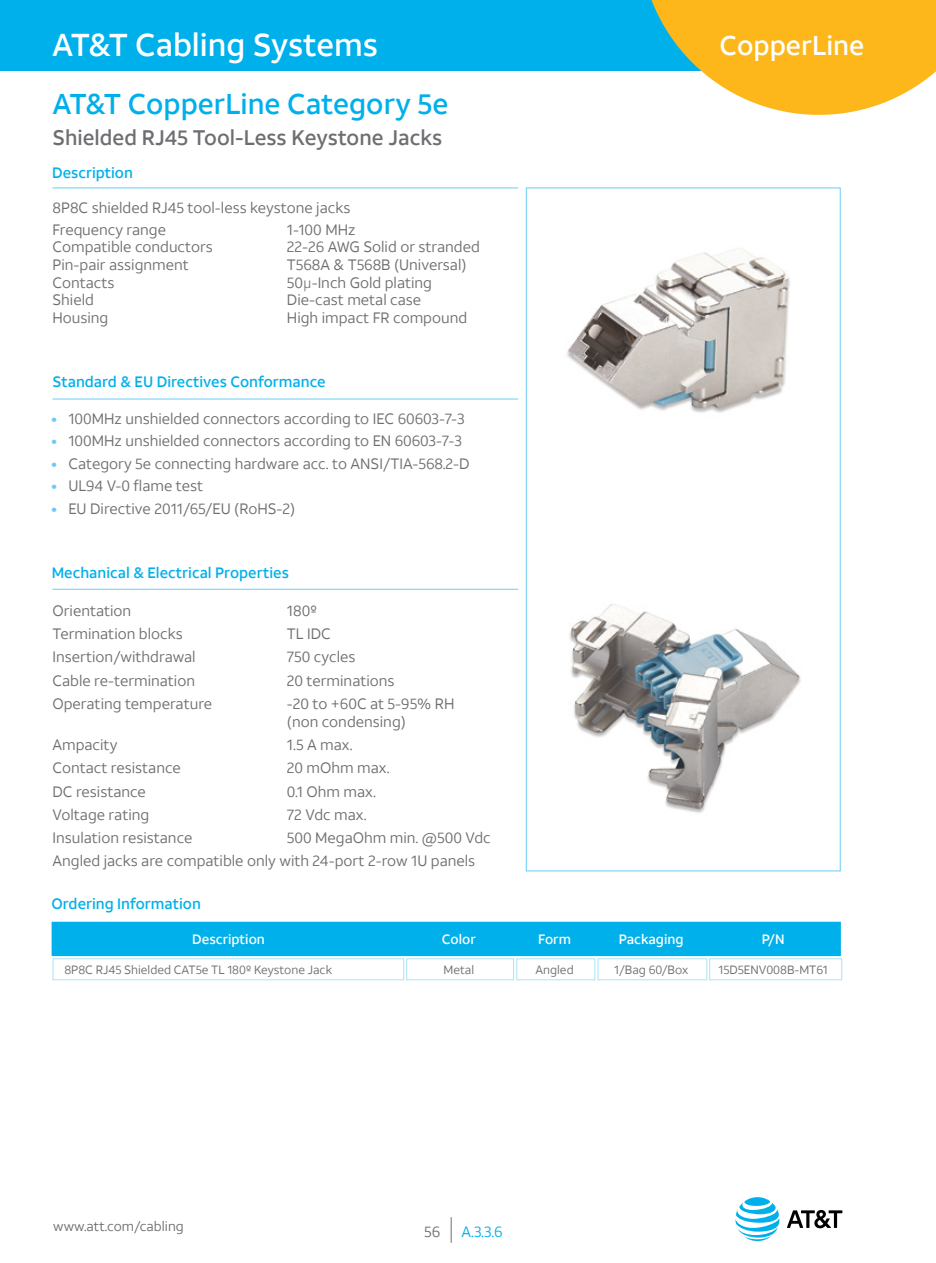
<style>
.page{position:relative;width:936px;height:1263px;background:#fff}
.page>*{position:absolute;margin:0;border:0;box-sizing:border-box;transform-origin:0 0}
.t1{font:500 31.5px "ATT Aleck Sans";color:#fff}
.t2{font:500 28.5px "ATT Aleck Sans";color:#00b0eb}
.t3{font:500 27px "ATT Aleck Sans";color:#fff}
.t4{font:500 21px "ATT Aleck Sans";color:#6d6e71}
.t5{font:15px/18px "ATT Aleck Sans";color:#6d6e71}
.t6{font:500 15px "ATT Aleck Sans";color:#00b0eb}
.t7{font:15px "ATT Aleck Sans";color:#00b0eb}
.t8{font:500 13.5px "ATT Aleck Sans";color:#fff}
.t9{font:13.5px "ATT Aleck Sans";color:#6d6e71}
.t10{font:12px "ATT Aleck Sans";color:#6d6e71}
.s1{font-family:"Clearview ATT";font-weight:300}
.s2{font-weight:900;color:#6fc9f2}
</style>
<div class="page">
<hr style="left:935px;top:0;width:1px;height:71px;background:#00b0eb">
<div style="left:0;top:0;width:733px;height:71px;background:#00b0eb"></div>
<svg style="left:651px;top:0;width:284px;height:115px"></svg>
<svg style="left:451px;top:1217px;width:1px;height:26px"></svg>
<svg style="left:787px;top:1210px;width:55px;height:18px"></svg>
<svg style="left:735px;top:1197px;width:44px;height:44px"></svg>
<hr style="left:52px;top:589px;width:466px;height:1px;background:#00b0eb">
<hr style="left:52px;top:399px;width:466px;height:1px;background:#00b0eb">
<img style="left:567px;top:248px;width:223px;height:165px">
<img style="left:569px;top:604px;width:232px;height:209px">
<div style="left:52px;top:922px;width:788px;height:34px;background:#00b0eb"></div>
<hr style="left:52px;top:188px;width:466px;height:1px;background:#00b0eb">
<h1 class="t1" style="left:52px;top:25px;width:327px">AT&amp;T Cabling Systems</h1>
<h3 class="t3" style="left:719px;top:29px;width:146px">CopperLine</h3>
<h2 class="t2" style="left:52px;top:86px;width:397px">AT&amp;T CopperLine Category 5e</h2>
<h3 class="t4" style="left:52px;top:125px;width:391px">Shielded RJ45 Tool-Less Keystone Jacks</h3>
<p class="t6" style="left:52px;top:163px;width:82px">Description</p>
<p class="t5" style="left:52px;top:197px;width:299px;line-height:21.5px">8P8C shielded RJ45 tool-less keystone jacks<br>Frequency range</p>
<p class="t5" style="left:287px;top:220px;width:70px">1-100 MHz</p>
<p class="t5" style="left:52px;top:238px;width:162px">Compatible conductors</p>
<p class="t5" style="left:287px;top:238px;width:194px">22-26 AWG Solid or stranded</p>
<p class="t5" style="left:52px;top:256px;width:138px">Pin-pair assignment</p>
<p class="t5" style="left:287px;top:256px;width:181px">T568A &amp; T568B (Universal)</p>
<p class="t5" style="left:52px;top:273px;width:64px">Contacts</p>
<p class="t5" style="left:287px;top:273px;width:147px">50<span class="s1">µ</span>-Inch Gold plating</p>
<p class="t5" style="left:52px;top:291px;width:43px">Shield</p>
<p class="t5" style="left:287px;top:291px;width:136px">Die-cast metal case</p>
<p class="t5" style="left:52px;top:309px;width:57px">Housing</p>
<p class="t5" style="left:287px;top:309px;width:182px">High impact FR compound</p>
<p class="t6" style="left:52px;top:372px;width:275px">Standard &amp; EU Directives Conformance</p>
<p class="t5" style="left:51px;top:410px;width:415px"><span class="s2">•</span> 100MHz unshielded connectors according to IEC 60603-7-3</p>
<p class="t5" style="left:51px;top:432px;width:412px"><span class="s2">•</span> 100MHz unshielded connectors according to EN 60603-7-3</p>
<p class="t5" style="left:51px;top:455px;width:420px"><span class="s2">•</span> Category 5e connecting hardware acc. to ANSI/TIA-568.2-D</p>
<p class="t5" style="left:51px;top:477px;width:153px"><span class="s2">•</span> UL94 V-0 flame test</p>
<p class="t5" style="left:51px;top:500px;width:245px"><span class="s2">•</span> EU Directive 2011/65/EU (RoHS-2)</p>
<p class="t6" style="left:52px;top:564px;width:238px">Mechanical &amp; Electrical Properties</p>
<p class="t5" style="left:52px;top:601px;width:80px">Orientation</p>
<p class="t5" style="left:287px;top:601px;width:31px">180º</p>
<p class="t5" style="left:52px;top:625px;width:132px">Termination blocks</p>
<p class="t5" style="left:287px;top:625px;width:45px">TL IDC</p>
<p class="t5" style="left:52px;top:648px;width:145px">Insertion/withdrawal</p>
<p class="t5" style="left:287px;top:648px;width:70px">750 cycles</p>
<p class="t5" style="left:52px;top:671px;width:144px">Cable re-termination</p>
<p class="t5" style="left:287px;top:671px;width:109px">20 terminations</p>
<p class="t5" style="left:52px;top:694px;width:161px">Operating temperature</p>
<p class="t5" style="left:287px;top:694px;width:169px">-20 to +60C at 5-95% RH (non condensing)</p>
<p class="t5" style="left:52px;top:736px;width:66px">Ampacity</p>
<p class="t5" style="left:287px;top:736px;width:67px">1.5 A max.</p>
<p class="t5" style="left:52px;top:759px;width:130px">Contact resistance</p>
<p class="t5" style="left:287px;top:759px;width:104px">20 mOhm max.</p>
<p class="t5" style="left:52px;top:782px;width:95px">DC resistance</p>
<p class="t5" style="left:287px;top:782px;width:90px">0.1 Ohm max.</p>
<p class="t5" style="left:52px;top:805px;width:98px">Voltage rating</p>
<p class="t5" style="left:287px;top:805px;width:81px">72 Vdc max.</p>
<p class="t5" style="left:52px;top:829px;width:141px">Insulation resistance</p>
<p class="t5" style="left:52px;top:826px;width:440px;line-height:23.2px;text-indent:234px">500 MegaOhm min. @500 Vdc<br>Angled jacks are compatible only with 24-port 2-row 1U panels</p>
<p class="t6" style="left:51px;top:894px;width:151px">Ordering Information</p>
<p class="t8" style="left:192px;top:931px;width:74px">Description</p>
<p class="t8" style="left:442px;top:931px;width:36px">Color</p>
<p class="t8" style="left:538px;top:931px;width:34px">Form</p>
<p class="t8" style="left:618px;top:931px;width:66px">Packaging</p>
<p class="t8" style="left:761px;top:931px;width:24px">P/N</p>
<p class="t10" style="left:64px;top:962px;width:269px">8P8C RJ45 Shielded CAT5e TL 180º Keystone Jack</p>
<p class="t10" style="left:443px;top:962px;width:32px">Metal</p>
<p class="t10" style="left:535px;top:962px;width:40px">Angled</p>
<p class="t10" style="left:614px;top:962px;width:76px">1/Bag 60/Box</p>
<p class="t10" style="left:718px;top:962px;width:111px">15D5ENV008B-MT61</p>
<p class="t9" style="left:53px;top:1218px;width:132px">www.att.com/cabling</p>
<p class="t5" style="left:424px;top:1223px;width:17px">56</p>
<p class="t7" style="left:461px;top:1222px;width:43px">A.3.3.6</p>
</div>
